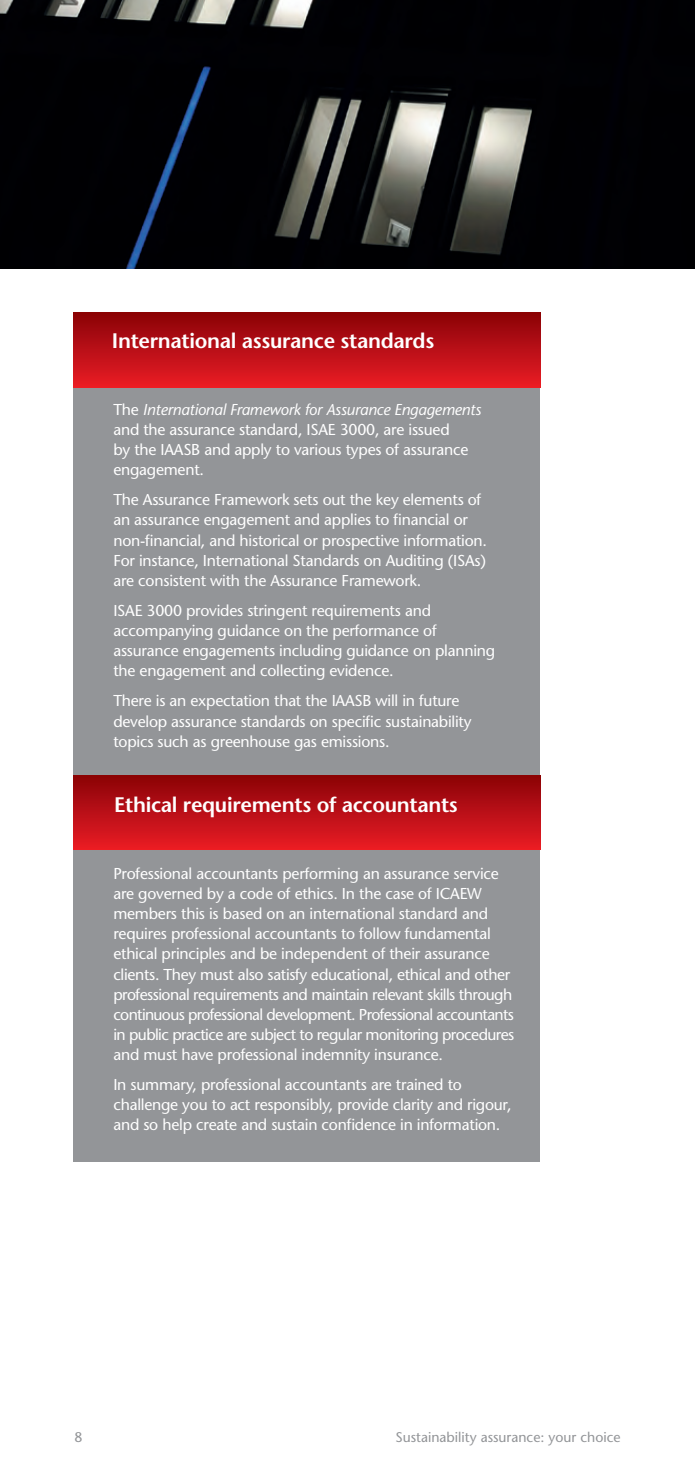
<style>
.page{position:relative;width:695px;height:1474px;background:#fff}
.page>*{position:absolute;margin:0;border:0;box-sizing:border-box;transform-origin:0 0}
.t1{font:600 21px "Stone Sans Std";letter-spacing:-.015em;color:#fff}
.t2{font:500 15.75px/20.1px "Stone Sans Std";letter-spacing:-.015em;color:#fff}
.t3{font:500 14px "Stone Sans Std";color:#939598}
.s1{font-style:italic}
</style>
<div class="page">
<div style="left:74px;top:383px;width:466px;height:391px;background:#939598"></div>
<div style="left:74px;top:313px;width:466px;height:74px;background:linear-gradient(to bottom,#8a0207,#e91c25)"></div>
<div style="left:74px;top:847px;width:466px;height:315px;background:#939598"></div>
<div style="left:74px;top:775px;width:466px;height:74px;background:linear-gradient(to bottom,#8a0206,#e81c25)"></div>
<img style="left:0;top:0;width:694px;height:268px">
<h1 class="t1" style="left:112px;top:328px;width:324px">International assurance standards</h1>
<p class="t2" style="left:113px;top:399px;width:369px">The <span class="s1">International Framework for Assurance Engagements </span>and the assurance standard, IS AE 3000, are issued<br>by the IAASB and apply to various types of assurance engagement.</p>
<p class="t2" style="left:113px;top:490px;width:375px">The Assurance Framework sets out the key elements of an assurance engagement and applies to financial or non-financial, and historical or prospective information.<br>For instance, I nternational Standards on Auditing (IS As) are consistent with the Assurance Framework.</p>
<p class="t2" style="left:113px;top:600px;width:383px">IS AE 3000 provides stringent requirements and accompanying guidance on the performance of assurance engagements including guidance on planning the engagement and collecting evidence.</p>
<p class="t2" style="left:113px;top:691px;width:360px">There is an expectation that the IAASB will in future develop assurance standards on specific sustainability topics such as greenhouse gas emissions.</p>
<h1 class="t1" style="left:114px;top:792px;width:345px">Ethical requirements of accountants</h1>
<p class="t2" style="left:113px;top:863px;width:402px">Professional accountants performing an assurance service are governed by a code of ethics. I n the case of IC AEW members this is based on an international standard and requires professional accountants to follow fundamental ethical principles and be independent of their assurance clients. They must also satisfy educational, ethical and other professional requirements and maintain relevant skills through continuous professional development. Professional accountants in public practice are subject to regular monitoring procedures and must have professional indemnity insurance.</p>
<p class="t2" style="left:113px;top:1074px;width:399px">I n summary, professional accountants are trained to challenge you to act responsibly, provide clarity and rigour, and so help create and sustain confidence in information.</p>
<p class="t3" style="left:74px;top:1428px;width:10px">8</p>
<p class="t3" style="left:395px;top:1428px;width:226px">Sustainability assurance: your choice</p>
</div>
